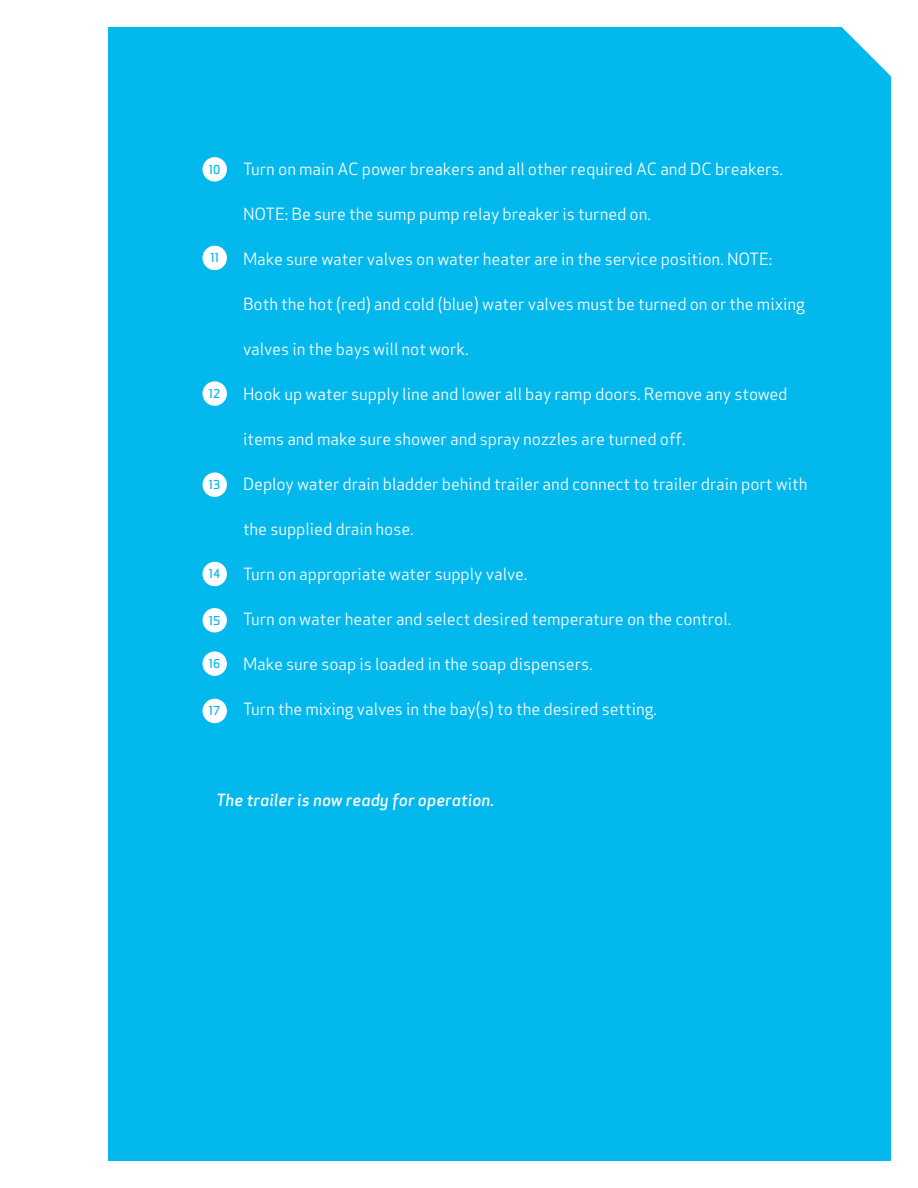
<style>
.page{position:relative;width:918px;height:1188px;background:#fff}
.page>*{position:absolute;margin:0;border:0;box-sizing:border-box;transform-origin:0 0}
.t1{font:16.5px "Apex Sans Book T";letter-spacing:-.005em;color:#fff}
.t2{font:16.5px "Apex Sans Medium Italic T";color:#fff}
.t3{font:12px "Apex Sans Medium C";color:#03b8ec}
</style>
<div class="page">
<div style="left:108px;top:27px;width:783px;height:1134px;background:#03b8ec"></div>
<div style="left:202px;top:157px;width:25px;height:25px;background:#fff;border-radius:50%"></div>
<div style="left:202px;top:246px;width:25px;height:24px;background:#fff;border-radius:50%"></div>
<div style="left:202px;top:381px;width:25px;height:25px;background:#fff;border-radius:50%"></div>
<div style="left:202px;top:472px;width:25px;height:25px;background:#fff;border-radius:50%"></div>
<div style="left:202px;top:562px;width:25px;height:24px;background:#fff;border-radius:50%"></div>
<div style="left:202px;top:608px;width:25px;height:24px;background:#fff;border-radius:50%"></div>
<div style="left:202px;top:651px;width:25px;height:25px;background:#fff;border-radius:50%"></div>
<div style="left:202px;top:699px;width:25px;height:24px;background:#fff;border-radius:50%"></div>
<p class="t3" style="left:209px;top:161px;width:13px">10</p>
<p class="t3" style="left:210px;top:250px;width:10px">11</p>
<p class="t3" style="left:209px;top:386px;width:13px">12</p>
<p class="t3" style="left:209px;top:477px;width:13px">13</p>
<p class="t3" style="left:209px;top:566px;width:13px">14</p>
<p class="t3" style="left:209px;top:612px;width:13px">15</p>
<p class="t3" style="left:209px;top:656px;width:13px">16</p>
<p class="t3" style="left:209px;top:703px;width:13px">17</p>
<p class="t1" style="left:243px;top:158px;width:540px">Turn on main AC power breakers and all other required AC and DC breakers.</p>
<p class="t1" style="left:243px;top:203px;width:408px">NOTE: Be sure the sump pump relay breaker is turned on.</p>
<p class="t1" style="left:243px;top:248px;width:531px">Make sure water valves on water heater are in the service position. NOTE:</p>
<p class="t1" style="left:243px;top:293px;width:564px">Both the hot (red) and cold (blue) water valves must be turned on or the mixing</p>
<p class="t1" style="left:243px;top:338px;width:225px">valves in the bays will not work.</p>
<p class="t1" style="left:243px;top:383px;width:546px">Hook up water supply line and lower all bay ramp doors. Remove any stowed</p>
<p class="t1" style="left:243px;top:428px;width:443px">items and make sure shower and spray nozzles are turned off.</p>
<p class="t1" style="left:243px;top:473px;width:566px">Deploy water drain bladder behind trailer and connect to trailer drain port with</p>
<p class="t1" style="left:243px;top:518px;width:171px">the supplied drain hose.</p>
<p class="t1" style="left:243px;top:563px;width:284px">Turn on appropriate water supply valve.</p>
<p class="t1" style="left:243px;top:608px;width:488px">Turn on water heater and select desired temperature on the control.</p>
<p class="t1" style="left:243px;top:653px;width:349px">Make sure soap is loaded in the soap dispensers.</p>
<p class="t1" style="left:243px;top:698px;width:414px">Turn the mixing valves in the bay(s) to the desired setting.</p>
<p class="t2" style="left:216px;top:789px;width:280px">The trailer is now ready for operation.</p>
</div>
